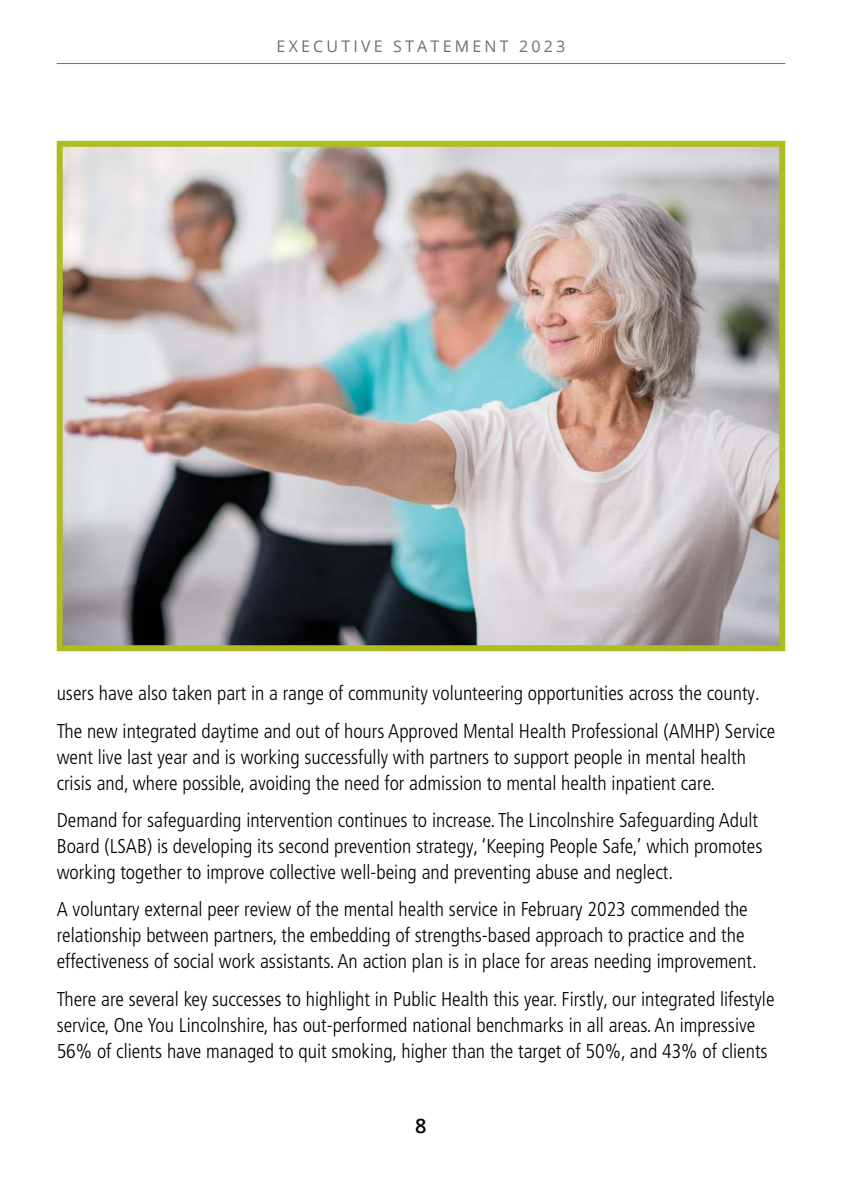
<style>
.page{position:relative;width:842px;height:1191px;background:#fff}
.page>*{position:absolute;margin:0;border:0;box-sizing:border-box;transform-origin:0 0}
.t1{font:300 condensed 20px/26px "Frutiger LT Pro";color:#000}
.t2{font:600 20px "Open Sans";color:#000}
.t3{font:16px "Open Sans";letter-spacing:.2em;color:#6d6e71}
</style>
<div class="page">
<hr style="left:57px;top:63px;width:728px;height:1px;background:#6d6e71">
<img style="left:64px;top:148px;width:714px;height:496px">
<div style="left:57px;top:141px;width:728px;height:510px;border:6px solid #afbc22"></div>
<p class="t3" style="left:277px;top:35px;width:290px">EXECUTIVE STATEMENT 2023</p>
<p class="t1" style="left:57px;top:680px;width:705px">users have also taken part in a range of community volunteering opportunities across the county.</p>
<p class="t1" style="left:57px;top:718px;width:720px">The new integrated daytime and out of hours Approved Mental Health Professional (AMHP) Service went live last year and is working successfully with partners to support people in mental health crisis and, where possible, avoiding the need for admission to mental health inpatient care.</p>
<p class="t1" style="left:57px;top:807px;width:707px">Demand for safeguarding intervention continues to increase. The Lincolnshire Safeguarding Adult<br>Board (LSAB) is developing its second prevention strategy, ‘Keeping People Safe,’ which promotes working together to improve collective well-being and preventing abuse and neglect.</p>
<p class="t1" style="left:57px;top:896px;width:702px">A voluntary external peer review of the mental health service in February 2023 commended the relationship between partners, the embedding of strengths-based approach to practice and the effectiveness of social work assistants. An action plan is in place for areas needing improvement.</p>
<p class="t1" style="left:57px;top:986px;width:719px">There are several key successes to highlight in Public Health this year. Firstly, our integrated lifestyle service, One You Lincolnshire, has out-performed national benchmarks in all areas. An impressive<br>56% of clients have managed to quit smoking, higher than the target of 50%, and 43% of clients</p>
<p class="t2" style="left:415px;top:1111px;width:13px">8</p>
</div>
